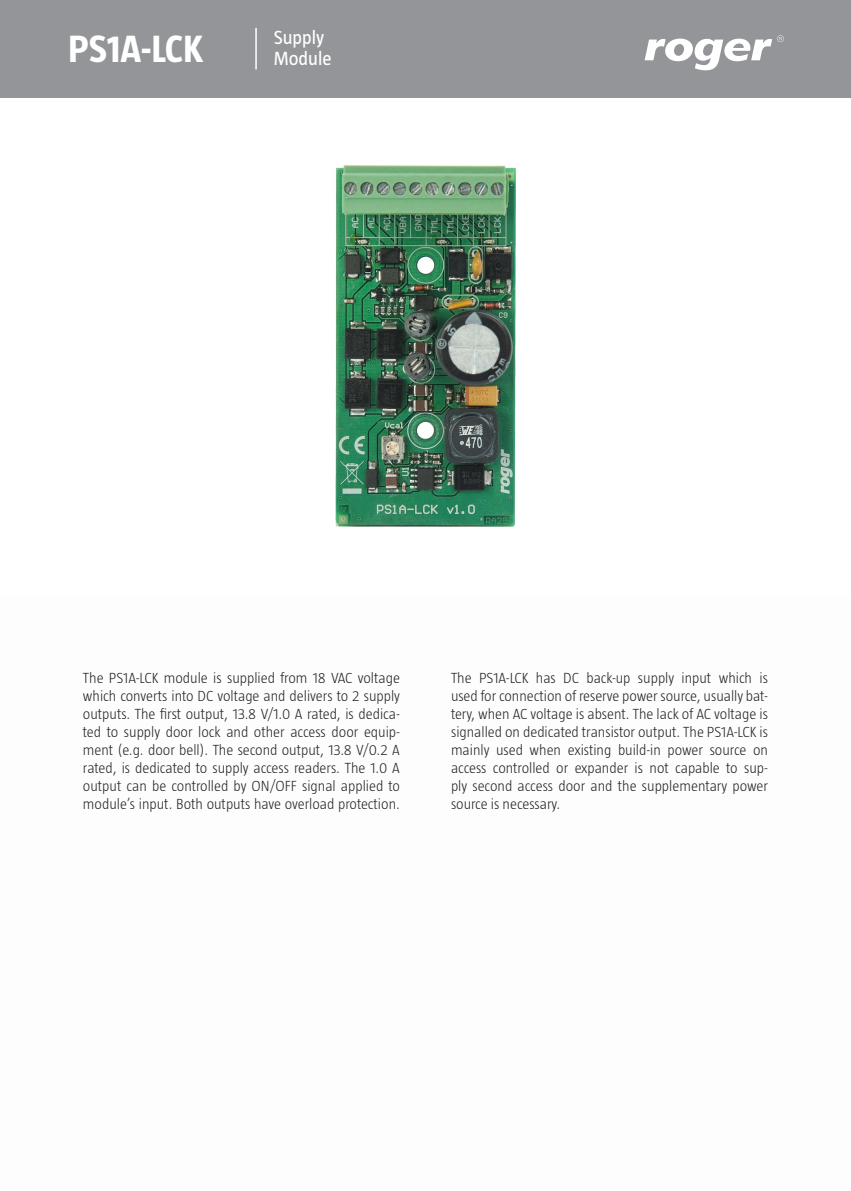
<style>
.page{position:relative;width:851px;height:1191px;background:#fff}
.page>*{position:absolute;margin:0;border:0;box-sizing:border-box;transform-origin:0 0}
.t1{font:700 39px "Taz";color:#fff}
.t2{font:19.5px/21px "Taz";color:#fff}
.t3{font:300 15px/18px "Taz";color:#231f20;text-align:justify}
</style>
<div class="page">
<div style="left:0;top:0;width:850px;height:98px;background:#939598"></div>
<svg style="left:644px;top:35px;width:139px;height:35px"></svg>
<hr style="left:255px;top:28px;width:2px;height:41px;background:#fff">
<img style="left:335px;top:165px;width:181px;height:362px">
<h1 class="t1" style="left:68px;top:27px;width:136px">PS1A-LCK</h1>
<h2 class="t2" style="left:274px;top:26px;width:59px">Supply<br>Module</h2>
<p class="t3" style="left:83px;top:668px;width:318px">The PS1A-LCK module is supplied from 18 VAC voltage which converts into DC voltage and delivers to 2 supply outputs. The first output, 13.8 V/1.0 A rated, is dedica&shy;ted to supply door lock and other access door equip&shy;ment (e.g. door bell). The second output, 13.8 V/0.2 A rated, is dedicated to supply access readers. The 1.0 A output can be controlled by ON/OFF signal applied to module’s input. Both outputs have overload protection.</p>
<p class="t3" style="left:451px;top:668px;width:318px">The PS1A-LCK has DC back-up supply input which is used for connection of reserve power source, usually bat&shy;tery, when AC voltage is absent. The lack of AC voltage is signalled on dedicated transistor output. The PS1A-LCK is mainly used when existing build-in power source on access controlled or expander is not capable to sup&shy;ply second access door and the supplementary power source is necessary.</p>
</div>
